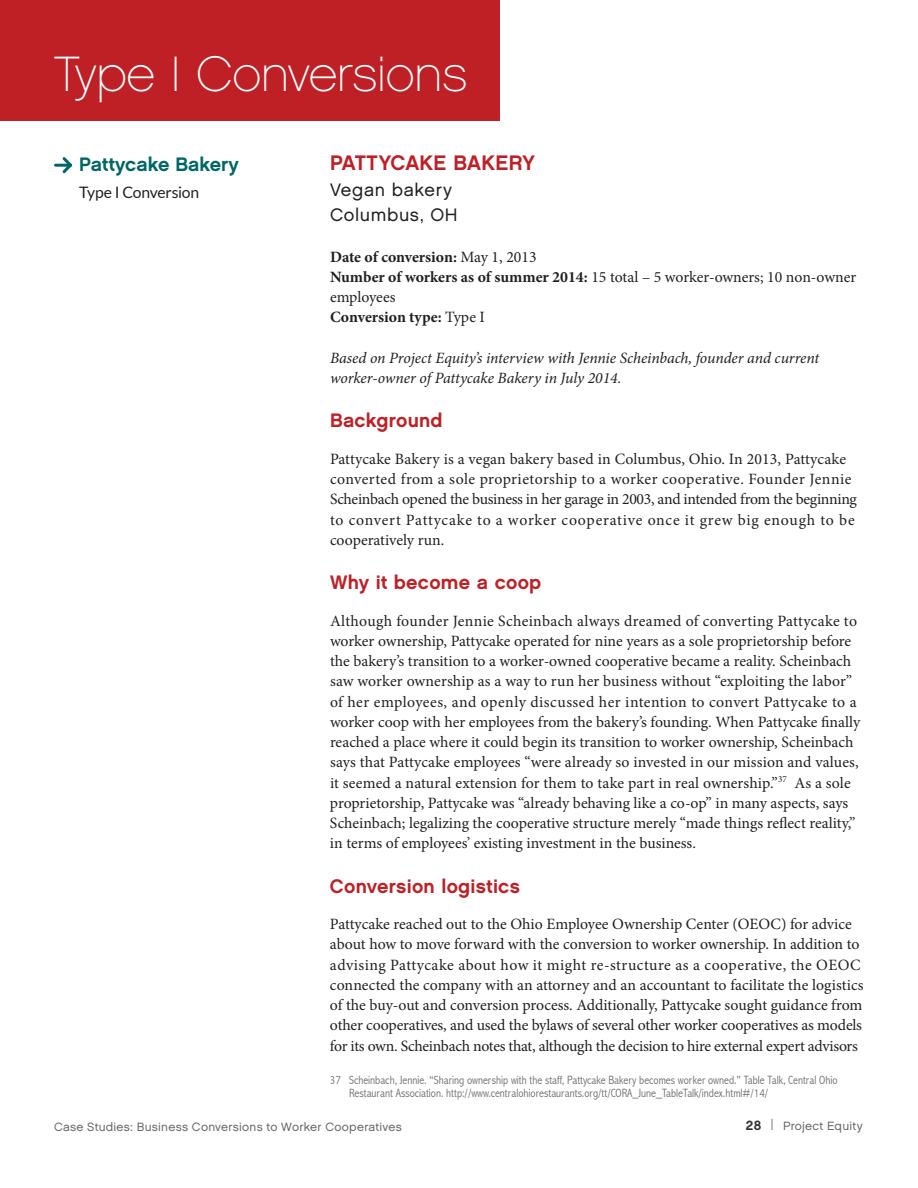
<style>
.page{position:relative;width:918px;height:1188px;background:#fff}
.page>*{position:absolute;margin:0;border:0;box-sizing:border-box;transform-origin:0 0}
.t1{font:49.5px "Chalet Paris Nineteen Sixty";letter-spacing:-.005em;color:#fff}
.t2{font:21px "Chalet New York Nineteen Sixty";letter-spacing:.01em;color:#be2026}
.t3{font:19.5px "Chalet New York Nineteen Sixty";letter-spacing:.015em;color:#be2026}
.t4{font:19.5px "Chalet New York Nineteen Sixty";color:#016666}
.t5{font:18px/25.5px "Chalet London Nineteen Sixty";letter-spacing:.035em;color:#231f20}
.t6{font:15.75px/20.2px "Minion Pro";color:#231f20}
.t7{font:700 15.75px/20.2px "Minion Pro";letter-spacing:-.005em;color:#231f20}
.t8{font:italic 15.75px/20.2px "Minion Pro";letter-spacing:-.005em;color:#231f20}
.t9{font:15.75px "Lato";letter-spacing:-.015em;color:#231f20}
.t10{font:300 condensed 12px/13.5px "Abadi";color:#6d6f71}
.t11{font:12px "Chalet London Nineteen Sixty";letter-spacing:.02em;color:#666767}
.s1{font-weight:400}
.s2{font-family:"Chalet New York Nineteen Sixty";font-size:13.5px;color:#343433}
.s3{font-size:15px;color:#99999a}
</style>
<div class="page">
<div style="left:0;top:0;width:500px;height:120px;background:#be2025"></div>
<svg style="left:54px;top:157px;width:18px;height:17px"></svg>
<h1 class="t1" style="left:54px;top:45px;width:415px">Type I Conversions</h1>
<p class="t4" style="left:79px;top:152px;width:161px">Pattycake Bakery</p>
<p class="t9" style="left:79px;top:183px;width:122px">Type I Conversion</p>
<h2 class="t2" style="left:330px;top:150px;width:206px">PATTYCAKE BAKERY</h2>
<p class="t5" style="left:330px;top:177px;width:129px">Vegan bakery<br>Columbus, OH</p>
<p class="t7" style="left:330px;top:246px;width:528px">Date of conversion: <span class="s1">May 1, 2013<br></span>Number of workers as of summer 2014: <span class="s1">15 total – 5 worker-owners; 10 non-owner employees<br></span>Conversion type: <span class="s1">Type I</span></p>
<p class="t8" style="left:330px;top:348px;width:491px">Based on Project Equity’s interview with Jennie Scheinbach, founder and current worker-owner of Pattycake Bakery in July 2014.</p>
<p class="t3" style="left:330px;top:408px;width:114px">Background</p>
<p class="t6" style="left:330px;top:449px;width:529px">Pattycake Bakery is a vegan bakery based in Columbus, Ohio. In 2013, Pattycake converted from a sole proprietorship to a worker cooperative. Founder Jennie Scheinbach opened the business in her garage in 2003, and intended from the beginning to convert Pattycake to a worker cooperative once it grew big enough to be cooperatively run.</p>
<p class="t3" style="left:330px;top:570px;width:213px">Why it become a coop</p>
<p class="t6" style="left:330px;top:611px;width:532px">Although founder Jennie Scheinbach always dreamed of converting Pattycake to worker ownership, Pattycake operated for nine years as a sole proprietorship before the bakery’s transition to a worker-owned cooperative became a reality. Scheinbach saw worker ownership as a way to run her business without “exploiting the labor” of her employees, and openly discussed her intention to convert Pattycake to a worker coop with her employees from the bakery’s founding. When Pattycake finally reached a place where it could begin its transition to worker ownership, Scheinbach says that Pattycake employees “were already so invested in our mission and values, it seemed a natural extension for them to take part in real ownership.”<sup>37</sup> As a sole proprietorship, Pattycake was “already behaving like a co-op” in many aspects, says Scheinbach; legalizing the cooperative structure merely “made things reflect reality,” in terms of employees’ existing investment in the business.</p>
<p class="t3" style="left:330px;top:874px;width:192px">Conversion logistics</p>
<p class="t6" style="left:330px;top:914px;width:535px">Pattycake reached out to the Ohio Employee Ownership Center (OEOC) for advice about how to move forward with the conversion to worker ownership. In addition to advising Pattycake about how it might re-structure as a cooperative, the OEOC connected the company with an attorney and an accountant to facilitate the logistics of the buy-out and conversion process. Additionally, Pattycake sought guidance from other cooperatives, and used the bylaws of several other worker cooperatives as models for its own. Scheinbach notes that, although the decision to hire external expert advisors</p>
<p class="t10" style="left:349px;top:1073px;width:490px;text-indent:-19px">37 Scheinbach, Jennie. “Sharing ownership with the staff, Pattycake Bakery becomes worker owned.” Table Talk, Central Ohio<br>Restaurant Association. http://www.centralohiorestaurants.org/tt/CORA_June_TableTalk/index.html#/14/</p>
<p class="t11" style="left:54px;top:1119px;width:349px">Case Studies: Business Conversions to Worker Cooperatives</p>
<p class="t11" style="left:746px;top:1118px;width:118px"><span class="s2">28</span> <span class="s3">|</span> Project Equity</p>
</div>
